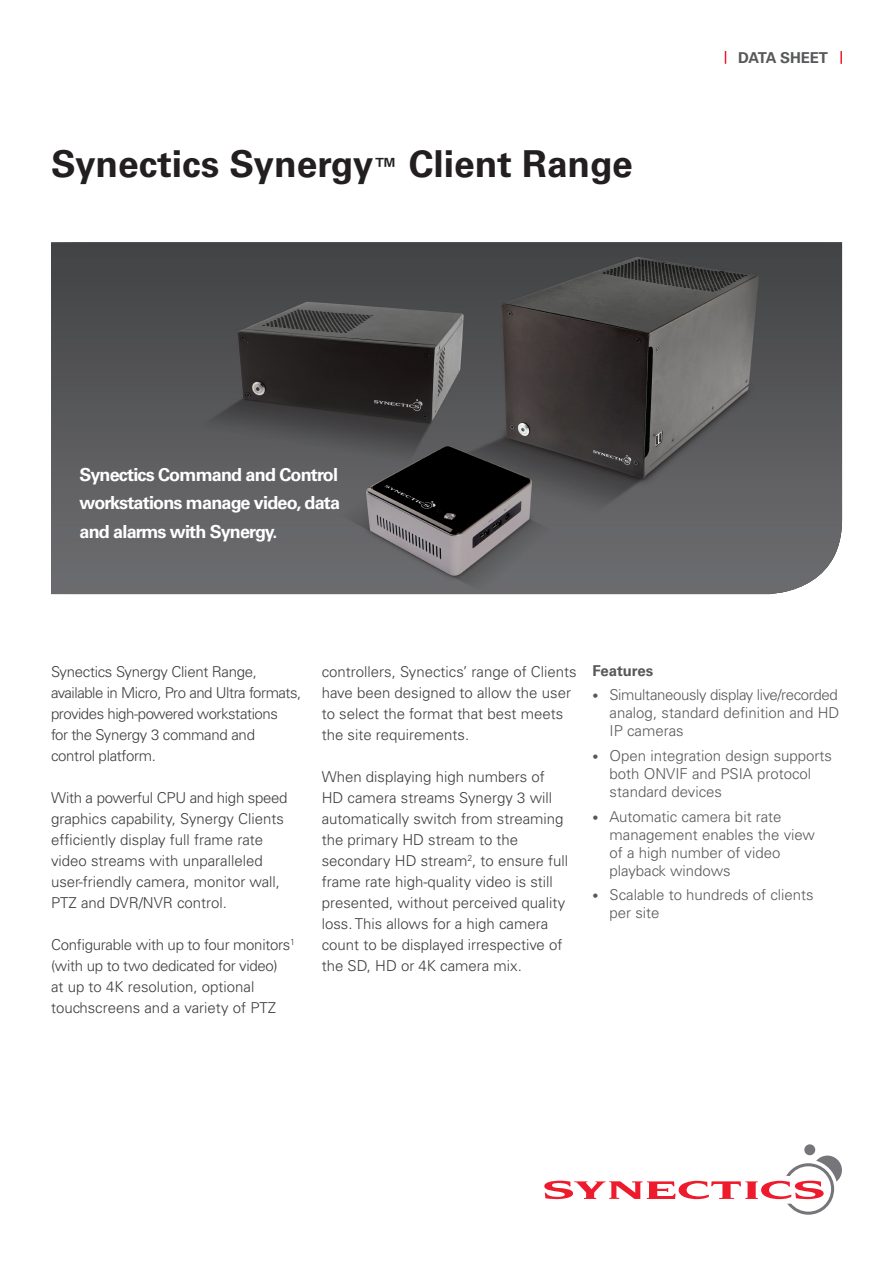
<style>
.page{position:relative;width:893px;height:1263px;background:#fff}
.page>*{position:absolute;margin:0;border:0;box-sizing:border-box;transform-origin:0 0}
.t1{font:700 37.05px "Univers";color:#231f20}
.t2{font:700 18px/28.5px "Univers";letter-spacing:-.045em;color:#fff;text-align:justify}
.t3{font:300 15px/21px "Univers";color:#3e3e3f}
.t4{font:300 15px/18px "Univers";color:#57585a}
.t5{font:300 15px/21px "Univers";letter-spacing:-.03em;color:#3e3e3f}
.t6{font:300 15px/21px "Univers";letter-spacing:-.02em;color:#3e3e3f}
.t7{font:700 15px "Univers";letter-spacing:-.01em;color:#57585a}
.s1{font-size:25.05px}
.s2{font-size:12px}
</style>
<div class="page">
<svg style="left:725px;top:51px;width:1px;height:13px"></svg>
<svg style="left:840px;top:51px;width:2px;height:13px"></svg>
<div style="left:804px;top:1144px;width:11px;height:11px;background:#76767a;border-radius:50%"></div>
<svg style="left:544px;top:1155px;width:298px;height:60px"></svg>
<img style="left:51px;top:242px;width:791px;height:352px">
<h1 class="t1" style="left:51px;top:142px;width:583px">Synectics Synergy<span class="s1">™</span> Client Range</h1>
<p class="t7" style="left:738px;top:49px;width:91px">DATA SHEET</p>
<p class="t2" style="left:80px;top:460px;width:262px">Synectics Command and Control workstations manage video, data and alarms with Synergy.</p>
<p class="t5" style="left:51px;top:661px;width:252px">Synectics Synergy Client Range, available in Micro, Pro and Ultra formats, provides high-powered workstations<br>for the Synergy 3 command and control platform.</p>
<p class="t3" style="left:51px;top:787px;width:238px">With a powerful CPU and high speed graphics capability, Synergy Clients efficiently display full frame rate video streams with unparalleled user-friendly camera, monitor wall, PTZ and DVR/NVR control.</p>
<p class="t6" style="left:51px;top:934px;width:245px">Configurable with up to four monitors<sup>1 </sup>(with up to two dedicated for video)<br>at up to 4K resolution, optional touchscreens and a variety of PTZ</p>
<p class="t3" style="left:322px;top:661px;width:256px">controllers, Synectics’ range of Clients have been designed to allow the user to select the format that best meets the site requirements.</p>
<p class="t3" style="left:322px;top:766px;width:248px">When displaying high numbers of HD camera streams Synergy 3 will automatically switch from streaming the primary HD stream to the secondary HD stream<sup>2</sup>, to ensure full frame rate high-quality video is still presented, without perceived quality loss. This allows for a high camera count to be displayed irrespective of the SD, HD or 4K camera mix.</p>
<p class="t7" style="left:592px;top:662px;width:62px">Features</p>
<p class="t4" style="left:609px;top:686px;width:231px;text-align:justify;text-indent:-17px"><span class="s2">•</span> Simultaneously display live/recorded analog, standard definition and HD IP cameras</p>
<p class="t4" style="left:609px;top:746px;width:224px;text-indent:-17px"><span class="s2">•</span> Open integration design supports both ONVIF and PSIA protocol standard devices</p>
<p class="t4" style="left:609px;top:807px;width:207px;text-indent:-17px"><span class="s2">•</span> Automatic camera bit rate management enables the view of a high number of video playback windows</p>
<p class="t4" style="left:609px;top:886px;width:206px;text-indent:-17px"><span class="s2">•</span> Scalable to hundreds of clients per site</p>
</div>
